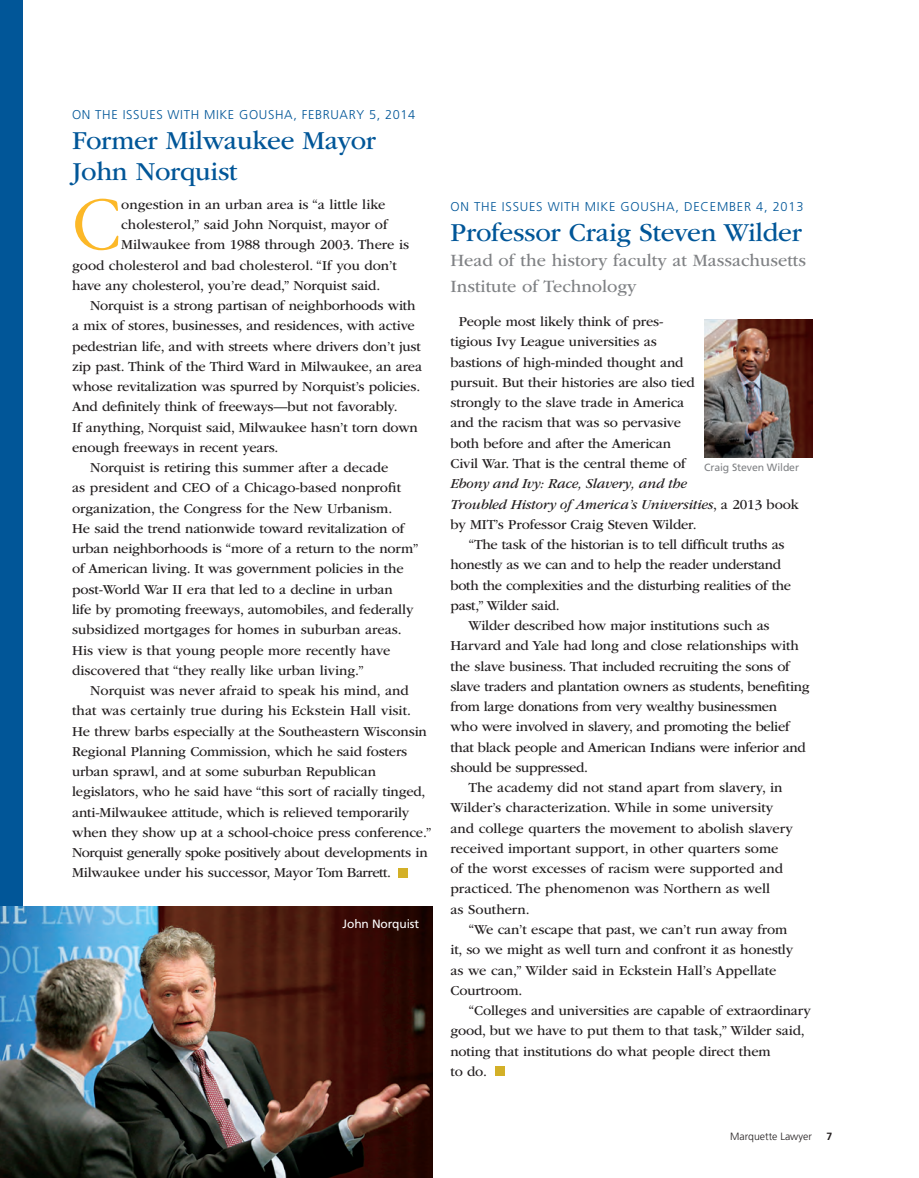
<style>
.page{position:relative;width:919px;height:1178px;background:#fff}
.page>*{position:absolute;margin:0;border:0;box-sizing:border-box;transform-origin:0 0}
.t1{font:300 79.2px "ITC Garamond Std";color:#fcb828}
.t2{font:27px/30px "ITC Garamond Std";letter-spacing:-.01em;color:#015698}
.t3{font:18px/25.5px "ITC Garamond Std";color:#808285}
.t4{font:14.25px/20.2px "ITC Garamond Std";letter-spacing:-.01em;color:#231f20}
.t5{font:italic 14.25px/20.2px "ITC Garamond Std";letter-spacing:-.01em;color:#231f20}
.t6{font:14.25px "ITC Garamond Std";letter-spacing:-.035em;color:#231f20}
.t7{font:300 12.75px "Frutiger";letter-spacing:.055em;color:#015698}
.t8{font:12px "Frutiger";letter-spacing:-.01em;color:#fff}
.t9{font:10.5px "Frutiger";letter-spacing:-.01em;color:#808285}
.t10{font:300 10.5px "Frutiger";color:#231f20}
.t11{font:700 10.5px "Frutiger";color:#231f20}
.s1{font-style:normal}
</style>
<div class="page">
<div style="left:0;top:0;width:23px;height:1176px;background:#015698"></div>
<div style="left:398px;top:867px;width:9px;height:10px;background:#d3b028"></div>
<img style="left:0;top:906px;width:432px;height:271px">
<div style="left:495px;top:1065px;width:10px;height:10px;background:#d3b028"></div>
<img style="left:704px;top:320px;width:108px;height:137px">
<p class="t7" style="left:72px;top:108px;width:344px">ON THE ISSUES WITH MIKE GOUSHA, FEBRUARY 5, 2014</p>
<h2 class="t2" style="left:72px;top:126px;width:305px">Former Milwaukee Mayor<br>John Norquist</h2>
<h1 class="t1" style="left:72px;top:182px;width:51px">C</h1>
<p class="t4" style="left:121px;top:194px;width:266px">ongestion in an urban area is “a little like</p>
<p class="t4" style="left:121px;top:214px;width:268px">cholesterol,” said John Norquist, mayor of</p>
<p class="t4" style="left:121px;top:235px;width:289px">Milwaukee from 1988 through 2003. There is</p>
<p class="t4" style="left:72px;top:255px;width:326px">good cholesterol and bad cholesterol. “If you don’t</p>
<p class="t4" style="left:72px;top:275px;width:309px">have any cholesterol, you’re dead,” Norquist said.</p>
<p class="t4" style="left:90px;top:295px;width:327px">Norquist is a strong partisan of neighborhoods with</p>
<p class="t4" style="left:72px;top:316px;width:344px">a mix of stores, businesses, and residences, with active</p>
<p class="t4" style="left:72px;top:336px;width:350px">pedestrian life, and with streets where drivers don’t just</p>
<p class="t4" style="left:72px;top:356px;width:351px">zip past. Think of the Third Ward in Milwaukee, an area</p>
<p class="t4" style="left:72px;top:376px;width:349px">whose revitalization was spurred by Norquist’s policies.</p>
<p class="t4" style="left:72px;top:397px;width:327px">And definitely think of freeways—but not favorably.</p>
<p class="t4" style="left:72px;top:417px;width:347px">If anything, Norquist said, Milwaukee hasn’t torn down</p>
<p class="t4" style="left:72px;top:437px;width:208px">enough freeways in recent years.</p>
<p class="t4" style="left:90px;top:457px;width:299px">Norquist is retiring this summer after a decade</p>
<p class="t4" style="left:72px;top:478px;width:330px">as president and CEO of a Chicago-based nonprofit</p>
<p class="t4" style="left:72px;top:498px;width:321px">organization, the Congress for the New Urbanism.</p>
<p class="t4" style="left:72px;top:518px;width:334px">He said the trend nationwide toward revitalization of</p>
<p class="t4" style="left:72px;top:538px;width:348px">urban neighborhoods is “more of a return to the norm”</p>
<p class="t4" style="left:72px;top:559px;width:333px">of American living. It was government policies in the</p>
<p class="t4" style="left:72px;top:579px;width:322px">post-World War II era that led to a decline in urban</p>
<p class="t4" style="left:72px;top:599px;width:342px">life by promoting freeways, automobiles, and federally</p>
<p class="t4" style="left:72px;top:619px;width:331px">subsidized mortgages for homes in suburban areas.</p>
<p class="t4" style="left:72px;top:640px;width:319px">His view is that young people more recently have</p>
<p class="t4" style="left:72px;top:660px;width:293px">discovered that “they really like urban living.”</p>
<p class="t4" style="left:90px;top:680px;width:320px">Norquist was never afraid to speak his mind, and</p>
<p class="t4" style="left:72px;top:700px;width:340px">that was certainly true during his Eckstein Hall visit.</p>
<p class="t4" style="left:72px;top:721px;width:356px">He threw barbs especially at the Southeastern Wisconsin</p>
<p class="t4" style="left:72px;top:741px;width:336px">Regional Planning Commission, which he said fosters</p>
<p class="t4" style="left:72px;top:761px;width:305px">urban sprawl, and at some suburban Republican</p>
<p class="t4" style="left:72px;top:781px;width:355px">legislators, who he said have “this sort of racially tinged,</p>
<p class="t4" style="left:72px;top:802px;width:338px">anti-Milwaukee attitude, which is relieved temporarily</p>
<p class="t4" style="left:72px;top:822px;width:361px">when they show up at a school-choice press conference.”</p>
<p class="t6" style="left:72px;top:844px;width:357px">Norquist generally spoke positively about developments in</p>
<p class="t4" style="left:72px;top:862px;width:320px">Milwaukee under his successor, Mayor Tom Barrett.</p>
<p class="t8" style="left:342px;top:916px;width:78px">John Norquist</p>
<p class="t7" style="left:450px;top:199px;width:354px">ON THE ISSUES WITH MIKE GOUSHA, DECEMBER 4, 2013</p>
<h2 class="t2" style="left:450px;top:217px;width:353px">Professor Craig Steven Wilder</h2>
<p class="t3" style="left:450px;top:248px;width:357px">Head of the history faculty at Massachusetts<br>Institute of Technology</p>
<p class="t4" style="left:450px;top:311px;width:246px;text-indent:8px">People most likely think of pres&shy;tigious Ivy League universities as bastions of high-minded thought and pursuit. But their histories are also tied strongly to the slave trade in America and the racism that was so pervasive both before and after the American Civil War. That is the central theme of</p>
<p class="t5" style="left:450px;top:473px;width:350px">Ebony and Ivy: Race, Slavery, and the<br>Troubled History of America’s Universities<span class="s1">, a 2013 book by MIT’s Professor Craig Steven Wilder.</span></p>
<p class="t4" style="left:468px;top:534px;width:317px">“The task of the historian is to tell difficult truths as</p>
<p class="t4" style="left:450px;top:554px;width:332px">honestly as we can and to help the reader understand</p>
<p class="t4" style="left:450px;top:575px;width:342px">both the complexities and the disturbing realities of the</p>
<p class="t4" style="left:450px;top:595px;width:111px">past,” Wilder said.</p>
<p class="t4" style="left:468px;top:615px;width:302px">Wilder described how major institutions such as</p>
<p class="t4" style="left:450px;top:635px;width:349px">Harvard and Yale had long and close relationships with</p>
<p class="t4" style="left:450px;top:656px;width:341px">the slave business. That included recruiting the sons of</p>
<p class="t4" style="left:450px;top:676px;width:360px">slave traders and plantation owners as students, benefiting</p>
<p class="t4" style="left:450px;top:696px;width:328px">from large donations from very wealthy businessmen</p>
<p class="t4" style="left:450px;top:716px;width:340px">who were involved in slavery, and promoting the belief</p>
<p class="t4" style="left:450px;top:737px;width:357px">that black people and American Indians were inferior and</p>
<p class="t4" style="left:450px;top:757px;width:139px">should be suppressed.</p>
<p class="t4" style="left:468px;top:777px;width:315px">The academy did not stand apart from slavery, in</p>
<p class="t4" style="left:450px;top:797px;width:324px">Wilder’s characterization. While in some university</p>
<p class="t4" style="left:450px;top:818px;width:343px">and college quarters the movement to abolish slavery</p>
<p class="t4" style="left:450px;top:838px;width:329px">received important support, in other quarters some</p>
<p class="t4" style="left:450px;top:858px;width:334px">of the worst excesses of racism were supported and</p>
<p class="t4" style="left:450px;top:878px;width:321px">practiced. The phenomenon was Northern as well</p>
<p class="t4" style="left:450px;top:899px;width:81px">as Southern.</p>
<p class="t4" style="left:468px;top:919px;width:320px">“We can’t escape that past, we can’t run away from</p>
<p class="t4" style="left:450px;top:939px;width:344px">it, so we might as well turn and confront it as honestly</p>
<p class="t4" style="left:450px;top:959px;width:327px">as we can,” Wilder said in Eckstein Hall’s Appellate</p>
<p class="t4" style="left:450px;top:980px;width:73px">Courtroom.</p>
<p class="t4" style="left:468px;top:1000px;width:343px">“Colleges and universities are capable of extraordinary</p>
<p class="t4" style="left:450px;top:1020px;width:355px">good, but we have to put them to that task,” Wilder said,</p>
<p class="t4" style="left:450px;top:1040px;width:321px">noting that institutions do what people direct them</p>
<p class="t4" style="left:450px;top:1061px;width:38px">to do.</p>
<p class="t9" style="left:703px;top:461px;width:96px">Craig Steven Wilder</p>
<p class="t10" style="left:730px;top:1130px;width:83px">Marquette Lawyer</p>
<p class="t11" style="left:826px;top:1129px;width:7px">7</p>
</div>
